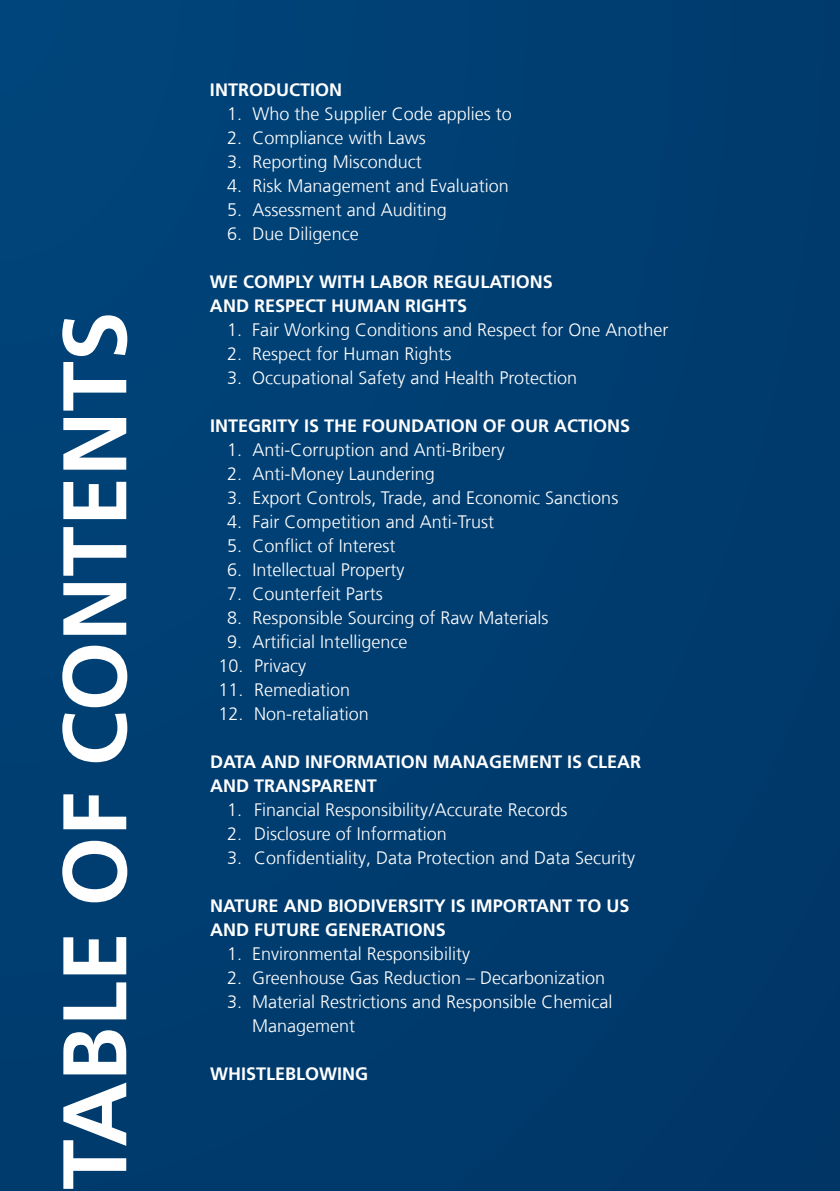
<style>
.page{position:relative;width:840px;height:1191px;background:#fff}
.page>*{position:absolute;margin:0;border:0;box-sizing:border-box;transform-origin:0 0}
.t1{font:700 90px "Frutiger LT Com";color:#fff}
.t2{font:300 18px/24px "Frutiger LT Com";color:#fff}
.t3{font:700 18px/24px "Frutiger LT Com";color:#fff}
</style>
<div class="page">
<div style="left:0;top:0;width:839px;height:1191px;background:#003d70"></div>
<h1 class="t1" style="left:40px;top:1189px;width:880px;rotate:-90deg">TABLE OF CONTENTS</h1>
<p class="t3" style="left:210px;top:78px;width:134px">INTRODUCTION</p>
<p class="t2" style="left:227px;top:102px;width:286px">1. Who the Supplier Code applies to</p>
<p class="t2" style="left:227px;top:126px;width:200px">2. Compliance with Laws</p>
<p class="t2" style="left:227px;top:150px;width:196px">3. Reporting Misconduct</p>
<p class="t2" style="left:227px;top:174px;width:283px">4. Risk Management and Evaluation</p>
<p class="t2" style="left:227px;top:198px;width:221px">5. Assessment and Auditing</p>
<p class="t2" style="left:227px;top:222px;width:133px">6. Due Diligence</p>
<p class="t3" style="left:210px;top:270px;width:344px">WE COMPLY WITH LABOR REGULATIONS<br>AND RESPECT HUMAN RIGHTS</p>
<p class="t2" style="left:227px;top:318px;width:442px">1. Fair Working Conditions and Respect for One Another</p>
<p class="t2" style="left:227px;top:342px;width:226px">2. Respect for Human Rights</p>
<p class="t2" style="left:227px;top:366px;width:351px">3. Occupational Safety and Health Protection</p>
<p class="t3" style="left:210px;top:414px;width:421px">INTEGRITY IS THE FOUNDATION OF OUR ACTIONS</p>
<p class="t2" style="left:227px;top:438px;width:279px">1. Anti-Corruption and Anti-Bribery</p>
<p class="t2" style="left:227px;top:462px;width:209px">2. Anti-Money Laundering</p>
<p class="t2" style="left:227px;top:486px;width:392px">3. Export Controls, Trade, and Economic Sanctions</p>
<p class="t2" style="left:227px;top:510px;width:268px">4. Fair Competition and Anti-Trust</p>
<p class="t2" style="left:227px;top:534px;width:170px">5. Conflict of Interest</p>
<p class="t2" style="left:227px;top:558px;width:179px">6. Intellectual Property</p>
<p class="t2" style="left:227px;top:582px;width:157px">7. Counterfeit Parts</p>
<p class="t2" style="left:227px;top:606px;width:323px">8. Responsible Sourcing of Raw Materials</p>
<p class="t2" style="left:227px;top:629px;width:182px">9. Artificial Intelligence</p>
<p class="t2" style="left:218px;top:653px;width:89px">10. Privacy</p>
<p class="t2" style="left:218px;top:677px;width:133px">11. Remediation</p>
<p class="t2" style="left:218px;top:701px;width:152px">12. Non-retaliation</p>
<p class="t3" style="left:210px;top:749px;width:432px">DATA AND INFORMATION MANAGEMENT IS CLEAR<br>AND TRANSPARENT</p>
<p class="t2" style="left:227px;top:797px;width:342px">1. Financial Responsibility/Accurate Records</p>
<p class="t2" style="left:227px;top:821px;width:221px">2. Disclosure of Information</p>
<p class="t2" style="left:227px;top:845px;width:409px">3. Confidentiality, Data Protection and Data Security</p>
<p class="t3" style="left:210px;top:893px;width:420px">NATURE AND BIODIVERSITY IS IMPORTANT TO US<br>AND FUTURE GENERATIONS</p>
<p class="t2" style="left:227px;top:941px;width:244px">1. Environmental Responsibility</p>
<p class="t2" style="left:227px;top:965px;width:379px">2. Greenhouse Gas Reduction – Decarbonization</p>
<p class="t2" style="left:252px;top:989px;width:362px;text-indent:-25px">3. Material Restrictions and Responsible Chemical<br>Management</p>
<p class="t3" style="left:210px;top:1061px;width:160px">WHISTLEBLOWING</p>
</div>
